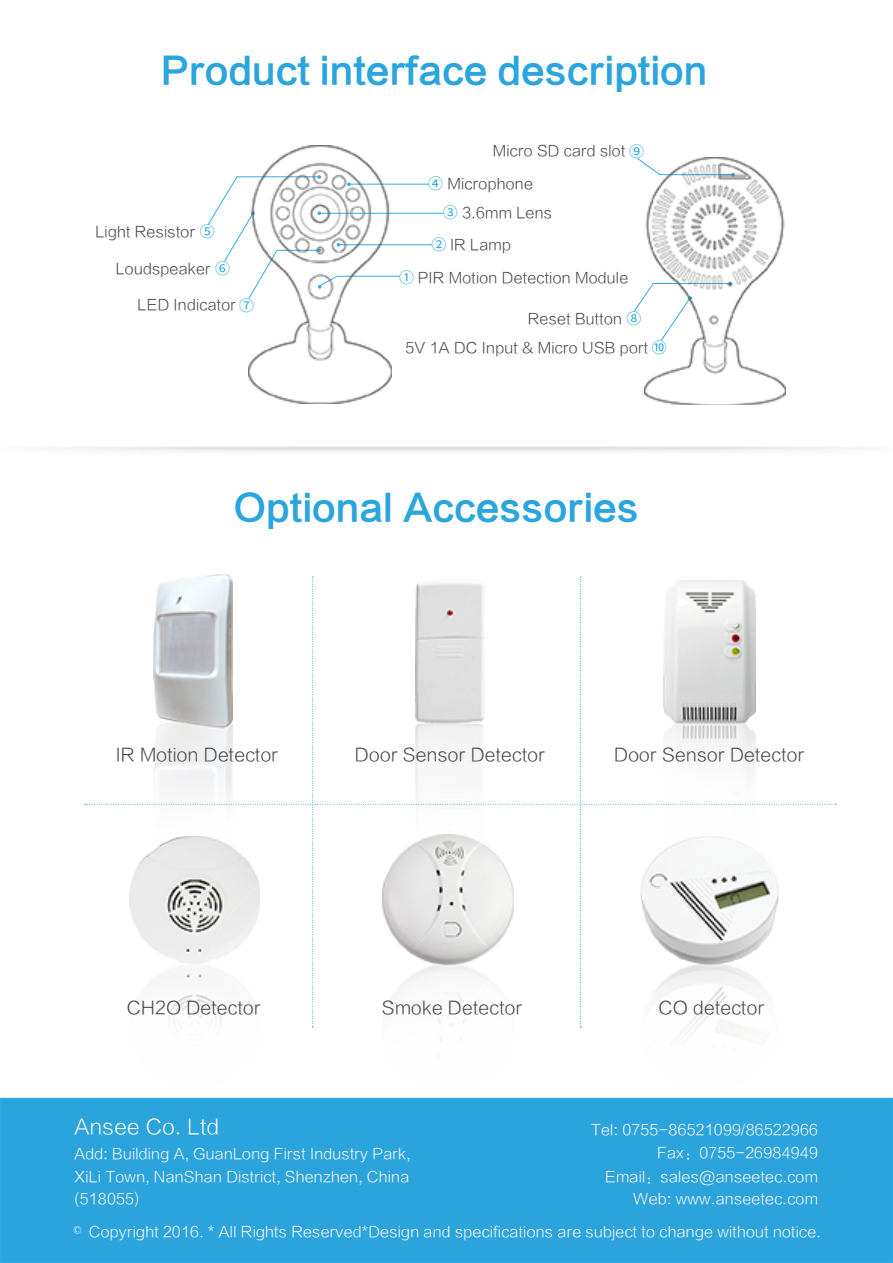
<style>
.page{position:relative;width:893px;height:1263px;background:#fff}
.page>*{position:absolute;margin:0;border:0;box-sizing:border-box;transform-origin:0 0}
.t1{font:36px "FZLTZHK GBK1 0";color:#2aa5dd}
.t2{font:21px "FZLTXHK GBK1 0";color:#fbf9f8}
.t3{font:18px "FZLTXHK GBK1 0";color:#484848}
.t4{font:15px/22.5px "FZLTXHK GBK1 0";color:#fbf9f8;text-align:right}
.t5{font:15px "FZLTXHK GBK1 0";color:#484848}
.s1{font-family:"Noto Sans Hans";color:#2aa5dd}
.s2{font-family:"Sim Sun"}
</style>
<div class="page">
<div style="left:0;top:1098px;width:893px;height:164px;background:#2ba4dd"></div>
<div style="left:0;top:1098px;width:893px;height:165px;border:1px solid #31ade0"></div>
<svg style="left:85px;top:577px;width:751px;height:451px"></svg>
<hr style="left:337px;top:276px;width:63px;height:1px;background:#31ade0">
<hr style="left:340px;top:244px;width:92px;height:1px;background:#31ade0">
<hr style="left:320px;top:213px;width:123px;height:1px;background:#31ade0">
<hr style="left:350px;top:184px;width:79px;height:1px;background:#31ade0">
<svg style="left:207px;top:177px;width:41px;height:85px"></svg>
<hr style="left:236px;top:176px;width:83px;height:1px;background:#31ade0">
<svg style="left:633px;top:295px;width:12px;height:17px"></svg>
<svg style="left:637px;top:158px;width:8px;height:7px"></svg>
<img style="left:248px;top:145px;width:143px;height:258px">
<img style="left:645px;top:158px;width:141px;height:247px">
<h1 class="t1" style="left:161px;top:51px;width:548px">Product interface description</h1>
<p class="t5" style="left:493px;top:143px;width:153px">Micro SD card slot <span class="s1">⑨</span></p>
<p class="t5" style="left:428px;top:175px;width:107px"><span class="s1">④</span> Microphone</p>
<p class="t5" style="left:95px;top:224px;width:121px">Light Resistor <span class="s1">⑤</span></p>
<p class="t5" style="left:116px;top:261px;width:116px">Loudspeaker <span class="s1">⑥</span></p>
<p class="t5" style="left:138px;top:297px;width:118px">LED Indicator <span class="s1">⑦</span></p>
<p class="t5" style="left:443px;top:205px;width:111px"><span class="s1">③</span> 3.6mm Lens</p>
<p class="t5" style="left:431px;top:236px;width:81px"><span class="s1">②</span> IR Lamp</p>
<p class="t5" style="left:399px;top:270px;width:231px"><span class="s1">①</span> PIR Motion Detection Module</p>
<p class="t5" style="left:528px;top:311px;width:115px">Reset Button <span class="s1">⑧</span></p>
<p class="t5" style="left:406px;top:340px;width:263px">5V 1A DC Input &amp; Micro USB port <span class="s1">⑩</span></p>
<h1 class="t1" style="left:234px;top:487px;width:407px">Optional Accessories</h1>
<p class="t3" style="left:116px;top:745px;width:164px">IR Motion Detector</p>
<p class="t3" style="left:355px;top:745px;width:192px">Door Sensor Detector</p>
<p class="t3" style="left:614px;top:745px;width:192px">Door Sensor Detector</p>
<p class="t3" style="left:127px;top:998px;width:136px">CH2O Detector</p>
<p class="t3" style="left:382px;top:998px;width:142px">Smoke Detector</p>
<p class="t3" style="left:659px;top:998px;width:107px">CO detector</p>
<h2 class="t2" style="left:74px;top:1115px;width:147px">Ansee Co. Ltd</h2>
<p class="t4" style="left:591px;top:1119px;width:229px">Tel: 0755-86521099/86522966</p>
<p class="t4" style="left:605px;top:1166px;width:215px">Email：sales@anseetec.com</p>
<p class="t4" style="left:657px;top:1142px;width:163px">Fax：0755-26984949</p>
<p class="t4" style="left:74px;top:1182px;width:749px;line-height:32.8px">Web: www.anseetec.com<br><span class="s2">©</span> Copyright 2016. * All Rights Reserved*Design and specifications are subject to change without notice.</p>
<p class="t4" style="left:74px;top:1143px;width:338px;text-align:justify">Add: Building A, GuanLong First Industry Park, XiLi Town, NanShan District, Shenzhen, China (518055)</p>
</div>
